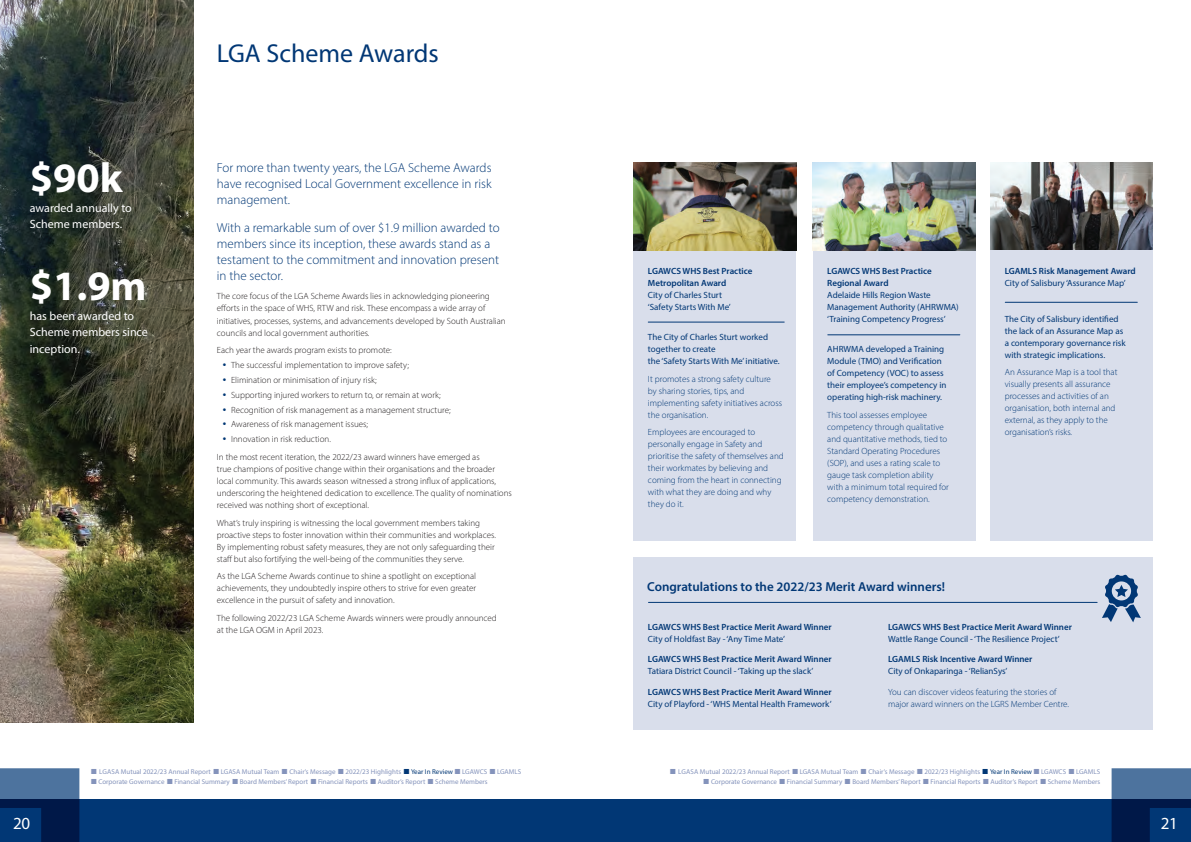
<style>
.page{position:relative;width:1191px;height:842px;background:#fff}
.page>*{position:absolute;margin:0;border:0;box-sizing:border-box;transform-origin:0 0}
.t1{font:700 42px "Myriad Pro";color:#fff}
.t2{font:26px "Myriad Pro";color:#013775}
.t3{font:17px "Myriad Pro";color:#fff}
.t4{font:300 13px/16px "Myriad Pro";color:#013775;text-align:justify}
.t5{font:600 13px "Myriad Pro";color:#013775}
.t6{font:12px/16.4px "Myriad Pro";color:#fff}
.t7{font:300 9px/12px "Myriad Pro";color:#231f20}
.t8{font:300 9px/12px "Myriad Pro";color:#013775}
.t9{font:9px/12px "Myriad Pro";color:#013775}
.t10{font:600 9px/12px "Myriad Pro";color:#013775}
.t11{font:7px "Myriad Pro";color:#8493bb}
.t12{font:7px "Myriad Pro";color:#013775}
</style>
<div class="page">
<div style="left:595px;top:799px;width:596px;height:43px;background:#013775"></div>
<svg style="left:1111px;top:768px;width:80px;height:74px"></svg>
<div style="left:0;top:799px;width:595px;height:43px;background:#013775"></div>
<svg style="left:0;top:768px;width:79px;height:74px"></svg>
<img style="left:0;top:0;width:193px;height:723px">
<div style="left:634px;top:557px;width:518px;height:172px;background:#d9deeb"></div>
<div style="left:813px;top:250px;width:162px;height:291px;background:#d9deeb"></div>
<img style="left:813px;top:163px;width:162px;height:87px">
<img style="left:990px;top:163px;width:162px;height:87px">
<svg style="left:1102px;top:574px;width:38px;height:48px"></svg>
<hr style="left:648px;top:602px;width:449px;height:1px;background:#013775">
<div style="left:633px;top:250px;width:163px;height:291px;background:#d9deeb"></div>
<img style="left:633px;top:163px;width:163px;height:87px">
<hr style="left:648px;top:322px;width:136px;height:1px;background:#013775">
<hr style="left:827px;top:334px;width:133px;height:1px;background:#013775">
<div style="left:990px;top:250px;width:162px;height:291px;background:#d9deeb"></div>
<hr style="left:1005px;top:302px;width:132px;height:1px;background:#013775">
<h1 class="t1" style="left:30px;top:151px;width:94px">$90k</h1>
<h3 class="t6" style="left:30px;top:199px;width:103px">awarded annually to<br>Scheme members.</h3>
<h1 class="t1" style="left:30px;top:259px;width:118px">$1.9m</h1>
<h3 class="t6" style="left:30px;top:308px;width:120px">has been awarded to<br>Scheme members since inception.</h3>
<h2 class="t2" style="left:217px;top:37px;width:223px">LGA Scheme Awards</h2>
<h3 class="t4" style="left:217px;top:160px;width:276px">For more than twenty years, the LGA Scheme Awards have recognised Local Government excellence in risk management.</h3>
<h3 class="t4" style="left:217px;top:219px;width:284px;text-align:left">With a remarkable sum of over $1.9 million awarded to members since its inception, these awards stand as a testament to the commitment and innovation present in the sector.</h3>
<p class="t7" style="left:217px;top:290px;width:290px">The core focus of the LGA Scheme Awards lies in acknowledging pioneering efforts in the space of WHS, RTW and risk. These encompass a wide array of initiatives, processes, systems, and advancements developed by South Australian councils and local government authorities.</p>
<p class="t7" style="left:231px;top:343px;width:221px;line-height:14.8px;text-indent:-14px">Each year the awards program exists to promote:<br>The successful implementation to improve safety; Elimination or minimisation of injury risk;<br>Supporting injured workers to return to, or remain at work; Recognition of risk management as a management structure; Awareness of risk management issues;<br>Innovation in risk reduction.</p>
<p class="t7" style="left:217px;top:451px;width:296px">In the most recent iteration, the 2022/23 award winners have emerged as<br>true champions of positive change within their organisations and the broader local community. This awards season witnessed a strong influx of applications, underscoring the heightened dedication to excellence. The quality of nominations received was nothing short of exceptional.</p>
<p class="t7" style="left:217px;top:516px;width:280px">What’s truly inspiring is witnessing the local government members taking proactive steps to foster innovation within their communities and workplaces.<br>By implementing robust safety measures, they are not only safeguarding their staff but also fortifying the well-being of the communities they serve.</p>
<p class="t7" style="left:217px;top:570px;width:261px;text-align:justify">As the LGA Scheme Awards continue to shine a spotlight on exceptional achievements, they undoubtedly inspire others to strive for even greater excellence in the pursuit of safety and innovation.</p>
<p class="t7" style="left:217px;top:612px;width:281px">The following 2022/23 LGA Scheme Awards winners were proudly announced at the LGA OGM in April 2023.</p>
<p class="t11" style="left:99px;top:767px;width:113px">LGASA Mutual 2022/23 Annual Report</p>
<p class="t11" style="left:221px;top:767px;width:60px">LGASA Mutual Team</p>
<p class="t11" style="left:289px;top:767px;width:48px">Chair’s Message</p>
<p class="t11" style="left:345px;top:767px;width:57px">2022/23 Highlights</p>
<p class="t12" style="left:411px;top:767px;width:43px">Year In Review</p>
<p class="t11" style="left:462px;top:767px;width:26px">LGAWCS</p>
<p class="t11" style="left:497px;top:767px;width:26px">LGAMLS</p>
<p class="t11" style="left:98px;top:777px;width:68px">Corporate Governance</p>
<p class="t11" style="left:174px;top:777px;width:57px">Financial Summary</p>
<p class="t11" style="left:240px;top:777px;width:70px">Board Members’ Report</p>
<p class="t11" style="left:318px;top:777px;width:51px">Financial Reports</p>
<p class="t11" style="left:378px;top:777px;width:49px">Auditor’s Report</p>
<p class="t11" style="left:435px;top:777px;width:54px">Scheme Members</p>
<p class="t10" style="left:648px;top:265px;width:106px">LGAWCS WHS Best Practice<br>Metropolitan Award</p>
<p class="t9" style="left:648px;top:289px;width:84px">City of Charles Sturt ‘Safety Starts With Me’</p>
<p class="t9" style="left:648px;top:331px;width:133px">The City of Charles Sturt worked together to create<br>the ‘Safety Starts With Me’ initiative.</p>
<p class="t8" style="left:648px;top:372px;width:136px">It promotes a strong safety culture by sharing stories, tips, and implementing safety initiatives across the organisation.</p>
<p class="t8" style="left:648px;top:426px;width:137px">Employees are encouraged to personally engage in Safety and prioritise the safety of themselves and their workmates by believing and coming from the heart in connecting with what they are doing and why they do it.</p>
<p class="t10" style="left:827px;top:265px;width:106px">LGAWCS WHS Best Practice<br>Regional Award</p>
<p class="t9" style="left:827px;top:289px;width:133px">Adelaide Hills Region Waste<br>Management Authority (AHRWMA) ‘Training Competency Progress’</p>
<p class="t9" style="left:827px;top:343px;width:121px">AHRWMA developed a Training<br>Module (TMO) and Verification of Competency (VOC) to assess their employee’s competency in operating high-risk machinery.</p>
<p class="t8" style="left:827px;top:408px;width:123px">This tool assesses employee competency through qualitative and quantitative methods, tied to<br>Standard Operating Procedures (SOP), and uses a rating scale to gauge task completion ability with a minimum total required for competency demonstration.</p>
<p class="t10" style="left:1004px;top:265px;width:132px">LGAMLS Risk Management Award</p>
<p class="t9" style="left:1004px;top:277px;width:122px">City of Salisbury ‘Assurance Map’</p>
<p class="t9" style="left:1004px;top:312px;width:122px">The City of Salisbury identified the lack of an Assurance Map as a contemporary governance risk with strategic implications.</p>
<p class="t8" style="left:1004px;top:366px;width:114px">An Assurance Map is a tool that visually presents all assurance processes and activities of an organisation, both internal and external, as they apply to the organisation’s risks.</p>
<h3 class="t5" style="left:647px;top:579px;width:299px">Congratulations to the 2022/23 Merit Award winners!</h3>
<p class="t10" style="left:648px;top:620px;width:185px">LGAWCS WHS Best Practice Merit Award Winner</p>
<p class="t9" style="left:648px;top:633px;width:139px">City of Holdfast Bay - ‘Any Time Mate’</p>
<p class="t10" style="left:648px;top:653px;width:185px">LGAWCS WHS Best Practice Merit Award Winner</p>
<p class="t9" style="left:648px;top:665px;width:167px">Tatiara District Council - ‘Taking up the slack’</p>
<p class="t10" style="left:648px;top:685px;width:185px">LGAWCS WHS Best Practice Merit Award Winner</p>
<p class="t9" style="left:648px;top:697px;width:185px">City of Playford - ‘WHS Mental Health Framework’</p>
<p class="t10" style="left:888px;top:620px;width:185px">LGAWCS WHS Best Practice Merit Award Winner</p>
<p class="t9" style="left:888px;top:632px;width:173px">Wattle Range Council - ‘The Resilience Project’</p>
<p class="t10" style="left:888px;top:653px;width:146px">LGAMLS Risk Incentive Award Winner</p>
<p class="t9" style="left:888px;top:665px;width:121px">City of Onkaparinga - ‘RelianSys’</p>
<p class="t8" style="left:888px;top:686px;width:182px">You can discover videos featuring the stories of major award winners on the LGRS Member Centre.</p>
<p class="t11" style="left:678px;top:767px;width:113px">LGASA Mutual 2022/23 Annual Report</p>
<p class="t11" style="left:799px;top:767px;width:60px">LGASA Mutual Team</p>
<p class="t11" style="left:868px;top:767px;width:48px">Chair’s Message</p>
<p class="t11" style="left:924px;top:767px;width:57px">2022/23 Highlights</p>
<p class="t12" style="left:990px;top:767px;width:43px">Year In Review</p>
<p class="t11" style="left:1041px;top:767px;width:26px">LGAWCS</p>
<p class="t11" style="left:1076px;top:767px;width:26px">LGAMLS</p>
<p class="t11" style="left:711px;top:777px;width:68px">Corporate Governance</p>
<p class="t11" style="left:787px;top:777px;width:57px">Financial Summary</p>
<p class="t11" style="left:852px;top:777px;width:70px">Board Members’ Report</p>
<p class="t11" style="left:930px;top:777px;width:51px">Financial Reports</p>
<p class="t11" style="left:990px;top:777px;width:49px">Auditor’s Report</p>
<p class="t11" style="left:1047px;top:777px;width:54px">Scheme Members</p>
<h3 class="t3" style="left:13px;top:813px;width:19px">20</h3>
<h3 class="t3" style="left:1160px;top:813px;width:19px">21</h3>
</div>
